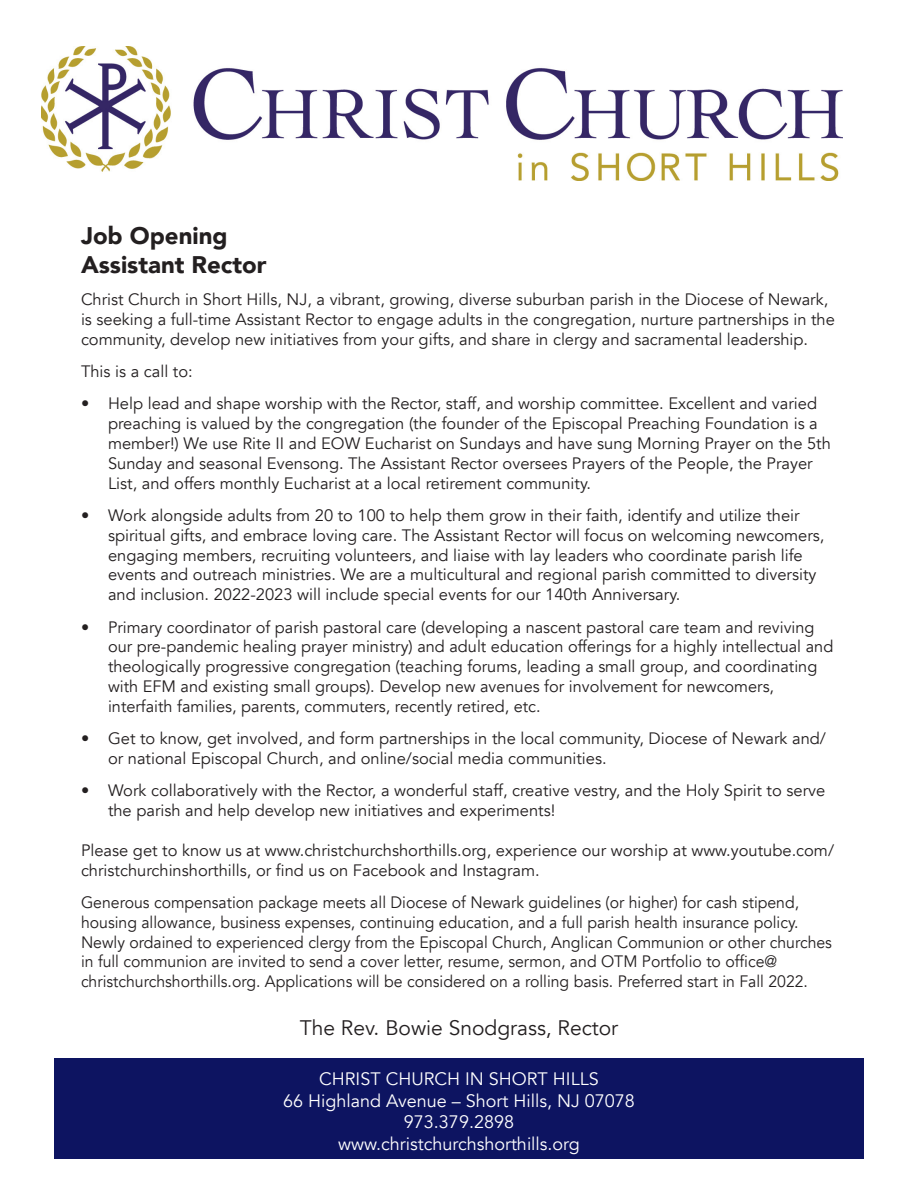
<style>
.page{position:relative;width:918px;height:1188px;background:#fff}
.page>*{position:absolute;margin:0;border:0;box-sizing:border-box;transform-origin:0 0}
.t1{font:900 24px "Avenir";color:#231f20}
.t2{font:21px "Avenir";color:#231f20}
.t3{font:18px "Avenir";color:#fff}
.t4{font:16.5px/19.8px "Avenir";color:#231f20}
.t5{font:16.5px/19.8px "Avenir";color:#231f20;scale:.96 1}
</style>
<div class="page">
<img style="left:42px;top:47px;width:801px;height:134px">
<div style="left:54px;top:1058px;width:810px;height:101px;background:#0d1461"></div>
<p class="t1" style="left:81px;top:215px;width:148px">Job Opening</p>
<p class="t1" style="left:81px;top:244px;width:187px">Assistant Rector</p>
<p class="t4" style="left:81px;top:290px;width:755px">Christ Church in Short Hills, NJ, a vibrant, growing, diverse suburban parish in the Diocese of Newark, is seeking a full-time Assistant Rector to engage adults in the congregation, nurture partnerships in the community, develop new initiatives from your gifts, and share in clergy and sacramental leadership.</p>
<p class="t4" style="left:81px;top:362px;width:113px">This is a call to:</p>
<p class="t4" style="left:108px;top:394px;width:724px;text-indent:-27px">• Help lead and shape worship with the Rector, staff, and worship committee. Excellent and varied preaching is valued by the congregation (the founder of the Episcopal Preaching Foundation is a member!) We use Rite II and EOW Eucharist on Sundays and have sung Morning Prayer on the 5th Sunday and seasonal Evensong. The Assistant Rector oversees Prayers of the People, the Prayer List, and offers monthly Eucharist at a local retirement community.</p>
<p class="t4" style="left:108px;top:506px;width:718px;text-indent:-27px">• Work alongside adults from 20 to 100 to help them grow in their faith, identify and utilize their spiritual gifts, and embrace loving care. The Assistant Rector will focus on welcoming newcomers, engaging members, recruiting volunteers, and liaise with lay leaders who coordinate parish life events and outreach ministries. We are a multicultural and regional parish committed to diversity and inclusion. 2022-2023 will include special events for our 140th Anniversary.</p>
<p class="t4" style="left:108px;top:617px;width:727px;text-indent:-27px">• Primary coordinator of parish pastoral care (developing a nascent pastoral care team and reviving our pre-pandemic healing prayer ministry) and adult education offerings for a highly intellectual and theologically progressive congregation (teaching forums, leading a small group, and coordinating with EFM and existing small groups). Develop new avenues for involvement for newcomers, interfaith families, parents, commuters, recently retired, etc.</p>
<p class="t4" style="left:108px;top:729px;width:720px;text-indent:-27px">• Get to know, get involved, and form partnerships in the local community, Diocese of Newark and/ or national Episcopal Church, and online/social media communities.</p>
<p class="t4" style="left:108px;top:781px;width:719px;text-indent:-27px">• Work collaboratively with the Rector, a wonderful staff, creative vestry, and the Holy Spirit to serve the parish and help develop new initiatives and experiments!</p>
<p class="t4" style="left:81px;top:840px;width:755px">Please get to know us at www.christchurchshorthills.org, experience our worship at www.youtube.com/ christchurchinshorthills, or find us on Facebook and Instagram.</p>
<p class="t5" style="left:81px;top:893px;width:784px">Generous compensation package meets all Diocese of Newark guidelines (or higher) for cash stipend, housing allowance, business expenses, continuing education, and a full parish health insurance policy.<br>Newly ordained to experienced clergy from the Episcopal Church, Anglican Communion or other churches in full communion are invited to send a cover letter, resume, sermon, and OTM Portfolio to office@ christchurchshorthills.org. Applications will be considered on a rolling basis. Preferred start in Fall 2022.</p>
<p class="t2" style="left:300px;top:1015px;width:320px">The Rev. Bowie Snodgrass, Rector</p>
<p class="t3" style="left:319px;top:1068px;width:281px">CHRIST CHURCH IN SHORT HILLS</p>
<p class="t3" style="left:283px;top:1090px;width:353px">66 Highland Avenue – Short Hills, NJ 07078</p>
<p class="t3" style="left:404px;top:1111px;width:112px">973.379.2898</p>
<p class="t3" style="left:338px;top:1133px;width:243px">www.christchurchshorthills.org</p>
</div>
